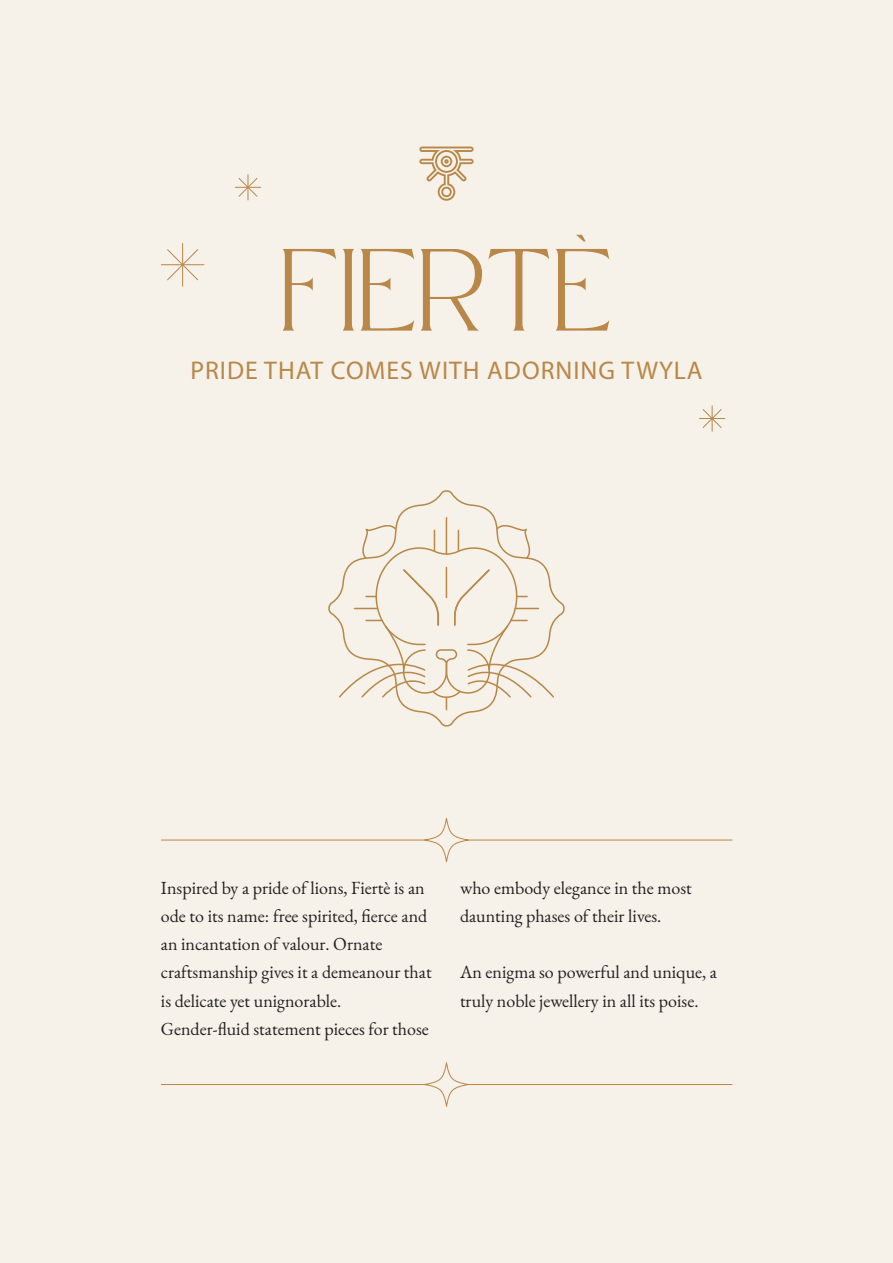
<style>
.page{position:relative;width:893px;height:1263px;background:#f6f1e9}
.page>*{position:absolute;margin:0;border:0;box-sizing:border-box;transform-origin:0 0}
.t1{font:57px "Safira March Personal Use";letter-spacing:.04em;color:#b98747}
.t2{font:25.65px "Optima";letter-spacing:.04em;color:#b98747}
.t3{font:18px/28.2px "EB Garamond";color:#231f20}
</style>
<div class="page">
<hr style="left:161px;top:264px;width:43px;height:1px;background:#b98747">
<hr style="left:182px;top:243px;width:1px;height:43px;background:#b98747">
<svg style="left:166px;top:248px;width:33px;height:33px"></svg>
<svg style="left:235px;top:175px;width:26px;height:25px"></svg>
<div style="left:424px;top:1062px;width:45px;height:45px;border:1px solid #b98747;border-radius:50%"></div>
<hr style="left:161px;top:1084px;width:266px;height:1px;background:#b98747">
<hr style="left:468px;top:1084px;width:264px;height:1px;background:#b98747">
<div style="left:424px;top:818px;width:45px;height:44px;border:1px solid #b98747;border-radius:50%"></div>
<hr style="left:161px;top:839px;width:266px;height:1px;background:#b98747">
<hr style="left:468px;top:839px;width:264px;height:1px;background:#b98747">
<svg style="left:328px;top:490px;width:237px;height:237px"></svg>
<hr style="left:446px;top:518px;width:1px;height:36px;background:#b98747">
<svg style="left:337px;top:520px;width:218px;height:190px"></svg>
<svg style="left:419px;top:147px;width:55px;height:54px"></svg>
<svg style="left:699px;top:406px;width:26px;height:25px"></svg>
<h1 class="t1" style="left:281px;top:278px;width:332px">FIERTÈ</h1>
<h2 class="t2" style="left:190px;top:354px;width:514px">PRIDE THAT COMES WITH ADORNING TWYLA</h2>
<p class="t3" style="left:161px;top:874px;width:272px">Inspired by a pride of lions, Fiertè is an ode to its name: free spirited, fierce and an incantation of valour. Ornate craftsmanship gives it a demeanour that is delicate yet unignorable.<br>Gender-fluid statement pieces for those</p>
<p class="t3" style="left:460px;top:874px;width:233px">who embody elegance in the most daunting phases of their lives.</p>
<p class="t3" style="left:460px;top:958px;width:259px">An enigma so powerful and unique, a truly noble jewellery in all its poise.</p>
</div>
